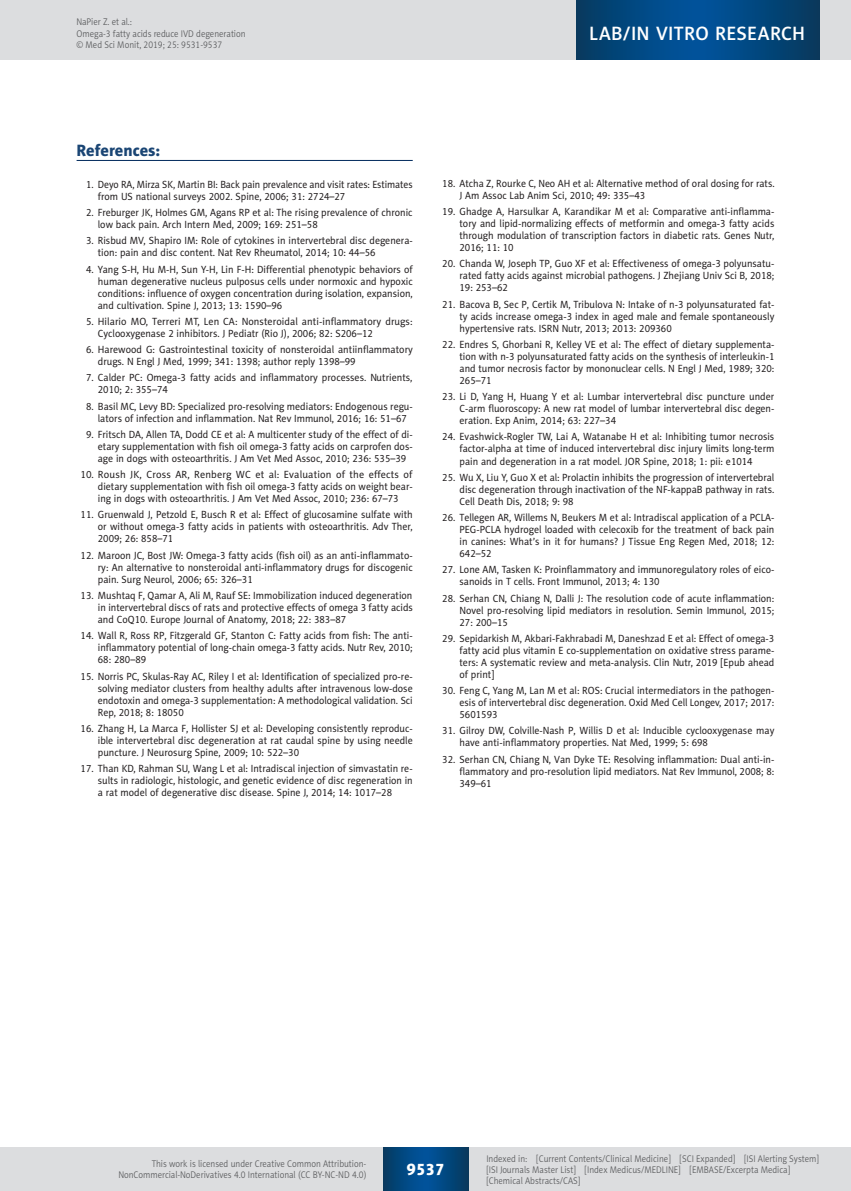
<style>
.page{position:relative;width:851px;height:1191px;background:#fff}
.page>*{position:absolute;margin:0;border:0;box-sizing:border-box;transform-origin:0 0}
.t1{font:19.5px "Naomi Sans EFN Medium";letter-spacing:.01em;color:#fff}
.MSM_Referencje_Tytul{font:16.5px "Naomi Sans EFN Heavy";color:#1a4574}
.t2{font:16.5px "Naomi Sans EFN Heavy";color:#fff}
.MSM_Referencje_punkt{font:10.5px/12px "Naomi Sans EFN";color:#231f20;text-align:justify;scale:.95 1}
.MSM_Referencje_punkt-2{font:10.5px/12px "Naomi Sans EFN";color:#231f20;text-align:justify}
.MSM_Referencje_punkt-3{font:10.5px/12px "Naomi Sans EFN";color:#231f20;scale:.96 1}
.MSM_Referencje_punkt-4{font:10.5px/12px "Naomi Sans EFN";color:#231f20;scale:.93 1}
.t3{font:9.75px/11.2px "Naomi Sans EFN Light";color:#57585a;scale:.9 1}
</style>
<div class="page">
<hr style="left:77px;top:160px;width:335px;height:1px;background:#00295c">
<div style="left:0;top:1148px;width:850px;height:43px;background:#dcdddf"></div>
<svg style="left:383px;top:1147px;width:85px;height:43px;background:#02477e"></svg>
<div style="left:0;top:0;width:850px;height:60px;background:#dcdddf"></div>
<svg style="left:576px;top:0;width:243px;height:60px;background:#02477e"></svg>
<p class="t3" style="left:77px;top:16px;width:189px">NaPier Z. et al.:<br>Omega-3 fatty acids reduce IVD degeneration © Med Sci Monit, 2019; 25: 9531-9537</p>
<h1 class="t1" style="left:589px;top:22px;width:217px">LAB/IN VITRO RESEARCH</h1>
<p class="MSM_Referencje_Tytul" style="left:77px;top:140px;width:85px">References:</p>
<p class="MSM_Referencje_punkt-4" style="left:98px;top:178px;width:340px;text-indent:-12px">1. Deyo RA, Mirza SK, Martin BI: Back pain prevalence and visit rates: Estimates from US national surveys 2002. Spine, 2006; 31: 2724–27</p>
<p class="MSM_Referencje_punkt" style="left:98px;top:207px;width:333px;text-indent:-12px">2. Freburger JK, Holmes GM, Agans RP et al: The rising prevalence of chronic low back pain. Arch Intern Med, 2009; 169: 251–58</p>
<p class="MSM_Referencje_punkt" style="left:98px;top:235px;width:333px;text-indent:-12px">3. Risbud MV, Shapiro IM: Role of cytokines in intervertebral disc degenera&shy;tion: pain and disc content. Nat Rev Rheumatol, 2014; 10: 44–56</p>
<p class="MSM_Referencje_punkt" style="left:98px;top:263px;width:333px;text-indent:-12px">4. Yang S-H, Hu M-H, Sun Y-H, Lin F-H: Differential phenotypic behaviors of human degenerative nucleus pulposus cells under normoxic and hypoxic conditions: influence of oxygen concentration during isolation, expansion, and cultivation. Spine J, 2013; 13: 1590–96</p>
<p class="MSM_Referencje_punkt-3" style="left:98px;top:315px;width:329px;text-indent:-12px">5. Hilario MO, Terreri MT, Len CA: Nonsteroidal anti-inflammatory drugs:<br>Cyclooxygenase 2 inhibitors. J Pediatr (Rio J), 2006; 82: S206–12</p>
<p class="MSM_Referencje_punkt" style="left:98px;top:344px;width:333px;text-indent:-12px">6. Harewood G: Gastrointestinal toxicity of nonsteroidal antiinflammatory drugs. N Engl J Med, 1999; 341: 1398; author reply 1398–99</p>
<p class="MSM_Referencje_punkt" style="left:98px;top:372px;width:332px;text-indent:-12px">7. Calder PC: Omega-3 fatty acids and inflammatory processes. Nutrients,<br>2010; 2: 355–74</p>
<p class="MSM_Referencje_punkt" style="left:86px;top:400px;width:345px;text-align:center">8. Basil MC, Levy BD: Specialized pro-resolving mediators: Endogenous regu&shy;lators of infection and inflammation. Nat Rev Immunol, 2016; 16: 51–67</p>
<p class="MSM_Referencje_punkt" style="left:98px;top:428px;width:333px;text-indent:-12px">9. Fritsch DA, Allen TA, Dodd CE et al: A multicenter study of the effect of di&shy;etary supplementation with fish oil omega-3 fatty acids on carprofen dos&shy;age in dogs with osteoarthritis. J Am Vet Med Assoc, 2010; 236: 535–39</p>
<p class="MSM_Referencje_punkt-2" style="left:98px;top:469px;width:316px;text-indent:-17px">10. Roush JK, Cross AR, Renberg WC et al: Evaluation of the effects of dietary supplementation with fish oil omega-3 fatty acids on weight bear&shy;ing in dogs with osteoarthritis. J Am Vet Med Assoc, 2010; 236: 67–73</p>
<p class="MSM_Referencje_punkt" style="left:98px;top:509px;width:333px;text-indent:-17px">11. Gruenwald J, Petzold E, Busch R et al: Effect of glucosamine sulfate with or without omega-3 fatty acids in patients with osteoarthritis. Adv Ther, 2009; 26: 858–71</p>
<p class="MSM_Referencje_punkt" style="left:98px;top:549px;width:333px;text-indent:-17px">12. Maroon JC, Bost JW: Omega-3 fatty acids (fish oil) as an anti-inflammato&shy;ry: An alternative to nonsteroidal anti-inflammatory drugs for discogenic pain. Surg Neurol, 2006; 65: 326–31</p>
<p class="MSM_Referencje_punkt" style="left:98px;top:589px;width:333px;text-indent:-17px">13. Mushtaq F, Qamar A, Ali M, Rauf SE: Immobilization induced degeneration in intervertebral discs of rats and protective effects of omega 3 fatty acids and CoQ10. Europe Journal of Anatomy, 2018; 22: 383–87</p>
<p class="MSM_Referencje_punkt" style="left:98px;top:630px;width:333px;text-indent:-17px">14. Wall R, Ross RP, Fitzgerald GF, Stanton C: Fatty acids from fish: The anti&shy;inflammatory potential of long-chain omega-3 fatty acids. Nutr Rev, 2010; 68: 280–89</p>
<p class="MSM_Referencje_punkt" style="left:98px;top:670px;width:333px;text-indent:-17px">15. Norris PC, Skulas-Ray AC, Riley I et al: Identification of specialized pro-re&shy;solving mediator clusters from healthy adults after intravenous low-dose endotoxin and omega-3 supplementation: A methodological validation. Sci Rep, 2018; 8: 18050</p>
<p class="MSM_Referencje_punkt" style="left:98px;top:722px;width:333px;text-indent:-17px">16. Zhang H, La Marca F, Hollister SJ et al: Developing consistently reproduc&shy;ible intervertebral disc degeneration at rat caudal spine by using needle puncture. J Neurosurg Spine, 2009; 10: 522–30</p>
<p class="MSM_Referencje_punkt" style="left:98px;top:762px;width:333px;text-indent:-17px">17. Than KD, Rahman SU, Wang L et al: Intradiscal injection of simvastatin re&shy;sults in radiologic, histologic, and genetic evidence of disc regeneration in a rat model of degenerative disc disease. Spine J, 2014; 14: 1017–28</p>
<p class="MSM_Referencje_punkt" style="left:459px;top:177px;width:333px;text-indent:-17px">18. Atcha Z, Rourke C, Neo AH et al: Alternative method of oral dosing for rats.<br>J Am Assoc Lab Anim Sci, 2010; 49: 335–43</p>
<p class="MSM_Referencje_punkt" style="left:459px;top:206px;width:333px;text-indent:-17px">19. Ghadge A, Harsulkar A, Karandikar M et al: Comparative anti-inflamma&shy;tory and lipid-normalizing effects of metformin and omega-3 fatty acids through modulation of transcription factors in diabetic rats. Genes Nutr, 2016; 11: 10</p>
<p class="MSM_Referencje_punkt" style="left:459px;top:258px;width:333px;text-indent:-17px">20. Chanda W, Joseph TP, Guo XF et al: Effectiveness of omega-3 polyunsatu&shy;rated fatty acids against microbial pathogens. J Zhejiang Univ Sci B, 2018; 19: 253–62</p>
<p class="MSM_Referencje_punkt" style="left:459px;top:298px;width:333px;text-indent:-17px">21. Bacova B, Sec P, Certik M, Tribulova N: Intake of n-3 polyunsaturated fat&shy;ty acids increase omega-3 index in aged male and female spontaneously hypertensive rats. ISRN Nutr, 2013; 2013: 209360</p>
<p class="MSM_Referencje_punkt" style="left:459px;top:338px;width:333px;text-indent:-17px">22. Endres S, Ghorbani R, Kelley VE et al: The effect of dietary supplementa&shy;tion with n-3 polyunsaturated fatty acids on the synthesis of interleukin-1 and tumor necrosis factor by mononuclear cells. N Engl J Med, 1989; 320:<br>265–71</p>
<p class="MSM_Referencje_punkt" style="left:459px;top:391px;width:333px;text-indent:-17px">23. Li D, Yang H, Huang Y et al: Lumbar intervertebral disc puncture under C-arm fluoroscopy: A new rat model of lumbar intervertebral disc degen&shy;eration. Exp Anim, 2014; 63: 227–34</p>
<p class="MSM_Referencje_punkt" style="left:459px;top:431px;width:333px;text-indent:-17px">24. Evashwick-Rogler TW, Lai A, Watanabe H et al: Inhibiting tumor necrosis factor-alpha at time of induced intervertebral disc injury limits long-term pain and degeneration in a rat model. JOR Spine, 2018; 1: pii: e1014</p>
<p class="MSM_Referencje_punkt" style="left:459px;top:471px;width:333px;text-indent:-17px">25. Wu X, Liu Y, Guo X et al: Prolactin inhibits the progression of intervertebral disc degeneration through inactivation of the NF-kappaB pathway in rats.<br>Cell Death Dis, 2018; 9: 98</p>
<p class="MSM_Referencje_punkt" style="left:459px;top:511px;width:333px;text-indent:-17px">26. Tellegen AR, Willems N, Beukers M et al: Intradiscal application of a PCLA-PEG-PCLA hydrogel loaded with celecoxib for the treatment of back pain in canines: What’s in it for humans? J Tissue Eng Regen Med, 2018; 12:<br>642–52</p>
<p class="MSM_Referencje_punkt" style="left:459px;top:564px;width:333px;text-indent:-17px">27. Lone AM, Tasken K: Proinflammatory and immunoregulatory roles of eico&shy;sanoids in T cells. Front Immunol, 2013; 4: 130</p>
<p class="MSM_Referencje_punkt" style="left:459px;top:592px;width:333px;text-indent:-17px">28. Serhan CN, Chiang N, Dalli J: The resolution code of acute inflammation:<br>Novel pro-resolving lipid mediators in resolution. Semin Immunol, 2015; 27: 200–15</p>
<p class="MSM_Referencje_punkt" style="left:459px;top:632px;width:333px;text-indent:-17px">29. Sepidarkish M, Akbari-Fakhrabadi M, Daneshzad E et al: Effect of omega-3 fatty acid plus vitamin E co-supplementation on oxidative stress parame&shy;ters: A systematic review and meta-analysis. Clin Nutr, 2019 [Epub ahead of print]</p>
<p class="MSM_Referencje_punkt" style="left:459px;top:684px;width:333px;text-indent:-17px">30. Feng C, Yang M, Lan M et al: ROS: Crucial intermediators in the pathogen&shy;esis of intervertebral disc degeneration. Oxid Med Cell Longev, 2017; 2017:<br>5601593</p>
<p class="MSM_Referencje_punkt" style="left:459px;top:725px;width:333px;text-indent:-17px">31. Gilroy DW, Colville-Nash P, Willis D et al: Inducible cyclooxygenase may have anti-inflammatory properties. Nat Med, 1999; 5: 698</p>
<p class="MSM_Referencje_punkt" style="left:459px;top:753px;width:333px;text-indent:-17px">32. Serhan CN, Chiang N, Van Dyke TE: Resolving inflammation: Dual anti-in&shy;flammatory and pro-resolution lipid mediators. Nat Rev Immunol, 2008; 8:<br>349–61</p>
<p class="t3" style="left:118px;top:1158px;width:277px;text-align:right">This work is licensed under Creative Common Attribution-<br>NonCommercial-NoDerivatives 4.0 International (CC BY-NC-ND 4.0)</p>
<h2 class="t2" style="left:406px;top:1159px;width:40px">9537</h2>
<p class="t3" style="left:486px;top:1152px;width:371px">Indexed in: [Current Contents/Clinical Medicine] [SCI Expanded] [ISI Alerting System] [ISI Journals Master List] [Index Medicus/MEDLINE] [EMBASE/Excerpta Medica] [Chemical Abstracts/CAS]</p>
</div>
